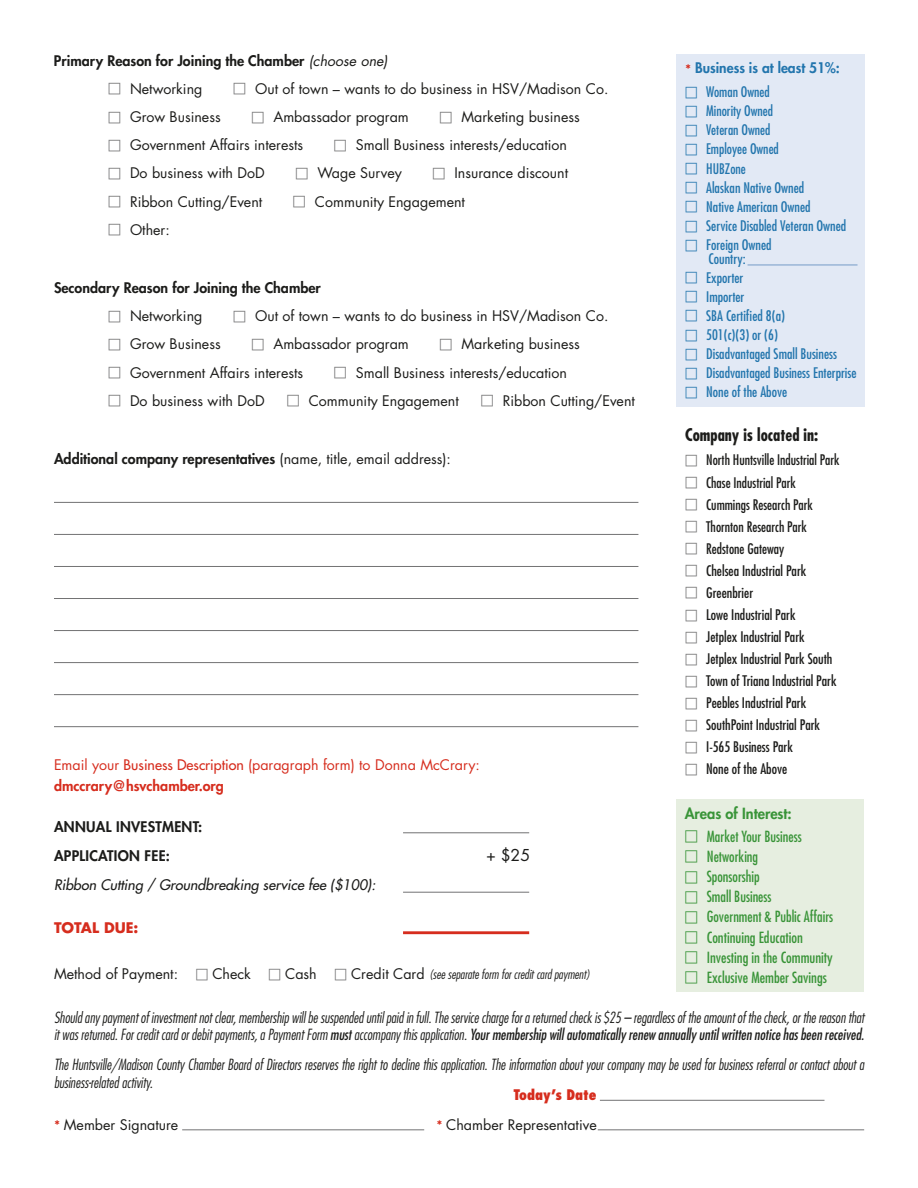
<style>
.page{position:relative;width:918px;height:1188px;background:#fff}
.page>*{position:absolute;margin:0;border:0;box-sizing:border-box;transform-origin:0 0}
.t1{font:700 condensed 17.1px "Futura Std";color:#1c1c1a}
.t2{font:15.9px "Futura Std";color:#1c1c1a}
.t3{font:italic 300 condensed 15px/17.1px "Futura Std";color:#1c1c1a;scale:.96 1}
.t4{font:condensed 15px "Futura Std";color:#399438}
.t5{font:800 15px "Futura Std";color:#399438}
.t6{font:14.25px "Futura Std";color:#1c1c1a}
.t7{font:condensed 14.25px "Futura Std";color:#1c1c1a}
.t8{font:condensed 14.25px/13.5px "Futura Std";color:#2275ad;text-align:center}
.t9{font:800 14.25px "Futura Std";color:#1c1c1a}
.t10{font:14.25px/20.7px "Futura Std";color:#d62d1e}
.t11{font:italic 500 14.25px "Futura Std";color:#1c1c1a}
.t12{font:800 14.25px/29.2px "Futura Std";letter-spacing:.02em;color:#1c1c1a}
.t13{font:800 14.25px "Futura Std";color:#2275ad}
.t14{font:800 condensed 14.25px "Futura Std";color:#d62d1e}
.t15{font:700 14.25px "Futura Std";color:#d62d1e}
.t16{font:italic 300 condensed 12.75px "Futura Std";color:#1c1c1a}
.s1{font-weight:400;font-style:italic}
.s2{color:#727273}
.s3{font-weight:500;color:#d62d1e}
.s4{font-weight:400}
.s5{font-weight:500}
.s6{font-weight:800}
.s7{font-weight:400;font-style:normal;font-stretch:normal;font-size:14.25px}
</style>
<div class="page">
<hr style="left:54px;top:502px;width:584px;height:1px;background:#727273">
<hr style="left:54px;top:534px;width:584px;height:1px;background:#727273">
<hr style="left:54px;top:566px;width:584px;height:1px;background:#727273">
<hr style="left:54px;top:598px;width:584px;height:1px;background:#727273">
<hr style="left:54px;top:630px;width:584px;height:1px;background:#727273">
<hr style="left:54px;top:662px;width:584px;height:1px;background:#727273">
<hr style="left:54px;top:694px;width:584px;height:1px;background:#727273">
<hr style="left:54px;top:726px;width:584px;height:1px;background:#727273">
<div style="left:676px;top:54px;width:188px;height:353px;background:#e2e9f5"></div>
<hr style="left:748px;top:265px;width:110px;height:1px;background:#769bc7">
<div style="left:676px;top:799px;width:188px;height:193px;background:#e6eee0"></div>
<hr style="left:403px;top:832px;width:126px;height:1px;background:#727273">
<hr style="left:403px;top:892px;width:126px;height:1px;background:#727273">
<hr style="left:403px;top:931px;width:126px;height:3px;background:#d62d1e">
<hr style="left:182px;top:1129px;width:242px;height:1px;background:#727273">
<hr style="left:598px;top:1129px;width:266px;height:1px;background:#727273">
<hr style="left:600px;top:1100px;width:225px;height:1px;background:#727273">
<p class="t9" style="left:54px;top:51px;width:335px">Primary Reason for Joining the Chamber <span class="s1">(choose one)</span></p>
<p class="t6" style="left:108px;top:80px;width:96px"><span class="s2">•</span> Networking</p>
<p class="t6" style="left:233px;top:80px;width:377px"><span class="s2">•</span> Out of town – wants to do business in HSV/Madison Co.</p>
<p class="t6" style="left:108px;top:108px;width:114px"><span class="s2">•</span> Grow Business</p>
<p class="t6" style="left:251px;top:108px;width:159px"><span class="s2">•</span> Ambassador program</p>
<p class="t6" style="left:440px;top:108px;width:142px"><span class="s2">•</span> Marketing business</p>
<p class="t6" style="left:108px;top:136px;width:197px"><span class="s2">•</span> Government Affairs interests</p>
<p class="t6" style="left:334px;top:136px;width:235px"><span class="s2">•</span> Small Business interests/education</p>
<p class="t6" style="left:108px;top:164px;width:158px"><span class="s2">•</span> Do business with DoD</p>
<p class="t6" style="left:296px;top:164px;width:108px"><span class="s2">•</span> Wage Survey</p>
<p class="t6" style="left:433px;top:164px;width:137px"><span class="s2">•</span> Insurance discount</p>
<p class="t6" style="left:108px;top:192px;width:156px"><span class="s2">•</span> Ribbon Cutting/Event</p>
<p class="t6" style="left:293px;top:192px;width:174px"><span class="s2">•</span> Community Engagement</p>
<p class="t6" style="left:108px;top:220px;width:63px"><span class="s2">•</span> Other:</p>
<p class="t9" style="left:54px;top:279px;width:268px">Secondary Reason for Joining the Chamber</p>
<p class="t6" style="left:108px;top:307px;width:96px"><span class="s2">•</span> Networking</p>
<p class="t6" style="left:233px;top:307px;width:377px"><span class="s2">•</span> Out of town – wants to do business in HSV/Madison Co.</p>
<p class="t6" style="left:108px;top:335px;width:114px"><span class="s2">•</span> Grow Business</p>
<p class="t6" style="left:251px;top:335px;width:159px"><span class="s2">•</span> Ambassador program</p>
<p class="t6" style="left:440px;top:335px;width:142px"><span class="s2">•</span> Marketing business</p>
<p class="t6" style="left:108px;top:363px;width:197px"><span class="s2">•</span> Government Affairs interests</p>
<p class="t6" style="left:334px;top:363px;width:235px"><span class="s2">•</span> Small Business interests/education</p>
<p class="t6" style="left:108px;top:391px;width:158px"><span class="s2">•</span> Do business with DoD</p>
<p class="t6" style="left:287px;top:391px;width:174px"><span class="s2">•</span> Community Engagement</p>
<p class="t6" style="left:481px;top:391px;width:156px"><span class="s2">•</span> Ribbon Cutting/Event</p>
<p class="t13" style="left:685px;top:59px;width:156px"><span class="s3">*</span> Business is at least 51%:</p>
<p class="t8" style="left:685px;top:85px;width:86px">• Woman Owned</p>
<p class="t8" style="left:685px;top:104px;width:89px">• Minority Owned</p>
<p class="t8" style="left:685px;top:123px;width:87px">• Veteran Owned</p>
<p class="t8" style="left:685px;top:142px;width:95px">• Employee Owned</p>
<p class="t8" style="left:685px;top:161px;width:62px">• HUBZone</p>
<p class="t8" style="left:685px;top:181px;width:121px">• Alaskan Native Owned</p>
<p class="t8" style="left:685px;top:200px;width:127px">• Native American Owned</p>
<p class="t8" style="left:685px;top:219px;width:163px">• Service Disabled Veteran Owned</p>
<p class="t8" style="left:685px;top:238px;width:88px">• Foreign Owned<br>Country:</p>
<p class="t8" style="left:685px;top:271px;width:60px">• Exporter</p>
<p class="t8" style="left:685px;top:290px;width:61px">• Importer</p>
<p class="t8" style="left:685px;top:309px;width:101px">• SBA Certified 8(a)</p>
<p class="t8" style="left:685px;top:328px;width:94px">• 501(c)(3) or (6)</p>
<p class="t8" style="left:685px;top:347px;width:153px">• Disadvantaged Small Business</p>
<p class="t8" style="left:685px;top:366px;width:173px">• Disadvantaged Business Enterprise</p>
<p class="t8" style="left:685px;top:385px;width:104px">• None of the Above</p>
<p class="t1" style="left:685px;top:424px;width:134px">Company is located in:</p>
<p class="t7" style="left:685px;top:452px;width:156px"><span class="s2">•</span> North Huntsville Industrial Park</p>
<p class="t7" style="left:685px;top:474px;width:112px"><span class="s2">•</span> Chase Industrial Park</p>
<p class="t7" style="left:685px;top:496px;width:129px"><span class="s2">•</span> Cummings Research Park</p>
<p class="t7" style="left:685px;top:518px;width:123px"><span class="s2">•</span> Thornton Research Park</p>
<p class="t7" style="left:685px;top:540px;width:100px"><span class="s2">•</span> Redstone Gateway</p>
<p class="t7" style="left:685px;top:562px;width:123px"><span class="s2">•</span> Chelsea Industrial Park</p>
<p class="t7" style="left:685px;top:584px;width:69px"><span class="s2">•</span> Greenbrier</p>
<p class="t7" style="left:685px;top:606px;width:112px"><span class="s2">•</span> Lowe Industrial Park</p>
<p class="t7" style="left:685px;top:628px;width:121px"><span class="s2">•</span> Jetplex Industrial Park</p>
<p class="t7" style="left:685px;top:650px;width:149px"><span class="s2">•</span> Jetplex Industrial Park South</p>
<p class="t7" style="left:685px;top:672px;width:153px"><span class="s2">•</span> Town of Triana Industrial Park</p>
<p class="t7" style="left:685px;top:694px;width:123px"><span class="s2">•</span> Peebles Industrial Park</p>
<p class="t7" style="left:685px;top:717px;width:136px"><span class="s2">•</span> SouthPoint Industrial Park</p>
<p class="t7" style="left:685px;top:739px;width:109px"><span class="s2">•</span> I-565 Business Park</p>
<p class="t7" style="left:685px;top:761px;width:104px"><span class="s2">•</span> None of the Above</p>
<p class="t9" style="left:54px;top:450px;width:399px">Additional company representatives <span class="s4">(name, title, email address):</span></p>
<p class="t10" style="left:54px;top:755px;width:427px">Email your <span class="s5">Business Description</span> (paragraph form) to Donna McCrary: <span class="s6">dmccrary@hsvchamber.org</span></p>
<p class="t12" style="left:54px;top:812px;width:150px">ANNUAL INVESTMENT:<br>APPLICATION FEE:</p>
<p class="t5" style="left:685px;top:804px;width:109px">Areas of Interest:</p>
<p class="t4" style="left:685px;top:827px;width:119px">• Market Your Business</p>
<p class="t4" style="left:685px;top:847px;width:75px">• Networking</p>
<p class="t4" style="left:685px;top:868px;width:77px">• Sponsorship</p>
<p class="t4" style="left:685px;top:888px;width:88px">• Small Business</p>
<p class="t4" style="left:685px;top:908px;width:150px">• Government &amp; Public Affairs</p>
<p class="t4" style="left:685px;top:928px;width:120px">• Continuing Education</p>
<p class="t4" style="left:685px;top:948px;width:150px">• Investing in the Community</p>
<p class="t4" style="left:685px;top:968px;width:144px">• Exclusive Member Savings</p>
<p class="t2" style="left:486px;top:845px;width:46px">+ $25</p>
<p class="t11" style="left:54px;top:876px;width:323px">Ribbon Cutting / Groundbreaking service fee ($100):</p>
<p class="t15" style="left:54px;top:918px;width:86px">TOTAL DUE:</p>
<p class="t16" style="left:54px;top:967px;width:538px"><span class="s7">Method of Payment:</span> <span class="s2">•</span> <span class="s7">Check</span> <span class="s2">•</span> <span class="s7">Cash</span> <span class="s2">•</span> <span class="s7">Credit Card</span> (see separate form for credit card payment)</p>
<p class="t3" style="left:54px;top:1009px;width:845px">Should any payment of investment not clear, membership will be suspended until paid in full. The service charge for a returned check is $25 – regardless of the amount of the check, or the reason that it was returned. For credit card or debit payments, a Payment Form <span class="s4">must</span> accompany this application. <span class="s4">Your membership will automatically renew annually until written notice has been received.</span></p>
<p class="t3" style="left:54px;top:1056px;width:846px;line-height:18.5px">The Huntsville/Madison County Chamber Board of Directors reserves the right to decline this application. The information about your company may be used for business referral or contact about a business-related activity.</p>
<p class="t6" style="left:54px;top:1115px;width:126px"><span class="s3">*</span> Member Signature</p>
<p class="t6" style="left:436px;top:1115px;width:162px"><span class="s3">*</span> Chamber Representative</p>
<p class="t14" style="left:513px;top:1086px;width:85px">Today’s Date</p>
</div>
